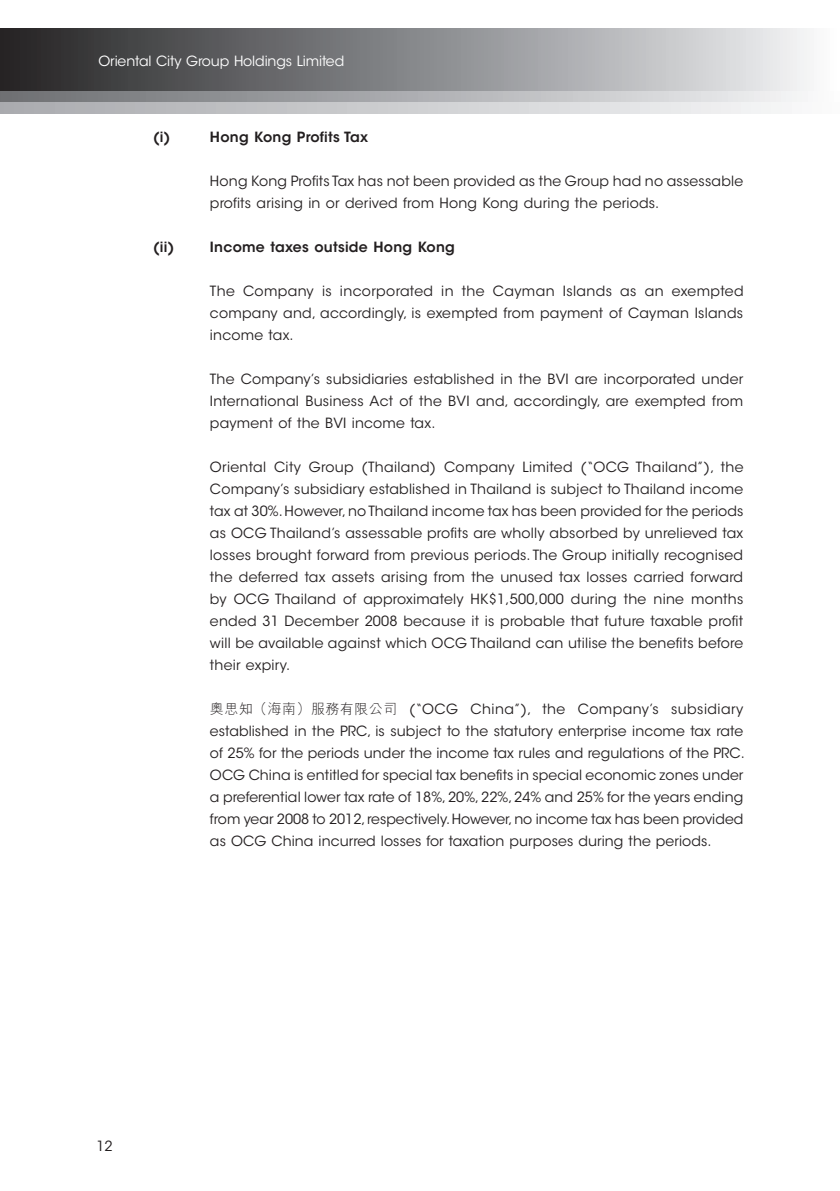
<style>
.page{position:relative;width:840px;height:1191px;background:#fff}
.page>*{position:absolute;margin:0;border:0;box-sizing:border-box;transform-origin:0 0}
.t1{font:14px/22px "ITC Avant Garde Std";letter-spacing:.015em;color:#231f20;text-align:justify}
.t2{font:600 14px "ITC Avant Garde Std";letter-spacing:.02em;color:#231f20}
.t3{font:14px "ITC Avant Garde Std";letter-spacing:-.01em;color:#fff}
.s1{font-family:"M Hei HK";font-weight:300}
</style>
<div class="page">
<div style="left:0;top:28px;width:839px;height:64px;background:linear-gradient(to right,#222124,#f5f7f9)"></div>
<svg style="left:0;top:92px;width:802px;height:10px;background:#acaeb0"></svg>
<svg style="left:0;top:102px;width:782px;height:11px;background:#cdced0"></svg>
<p class="t3" style="left:98px;top:53px;width:247px">Oriental City Group Holdings Limited</p>
<p class="t2" style="left:153px;top:128px;width:19px">(i)</p>
<p class="t2" style="left:210px;top:128px;width:160px">Hong Kong Profits Tax</p>
<p class="t1" style="left:210px;top:170px;width:534px">Hong Kong Profits Tax has not been provided as the Group had no assessable profits arising in or derived from Hong Kong during the periods.</p>
<p class="t2" style="left:153px;top:238px;width:22px">(ii)</p>
<p class="t2" style="left:210px;top:238px;width:246px">Income taxes outside Hong Kong</p>
<p class="t1" style="left:210px;top:280px;width:535px">The Company is incorporated in the Cayman Islands as an exempted company and, accordingly, is exempted from payment of Cayman Islands income tax.</p>
<p class="t1" style="left:210px;top:368px;width:534px">The Company’s subsidiaries established in the BVI are incorporated under International Business Act of the BVI and, accordingly, are exempted from payment of the BVI income tax.</p>
<p class="t1" style="left:210px;top:456px;width:535px">Oriental City Group (Thailand) Company Limited (“OCG Thailand”), the Company’s subsidiary established in Thailand is subject to Thailand income tax at 30%. However, no Thailand income tax has been provided for the periods as OCG Thailand’s assessable profits are wholly absorbed by unrelieved tax losses brought forward from previous periods. The Group initially recognised the deferred tax assets arising from the unused tax losses carried forward by OCG Thailand of approximately HK$1 ,500,000 during the nine months ended 31 December 2008 because it is probable that future taxable profit will be available against which OCG Thailand can utilise the benefits before their expiry.</p>
<p class="t1" style="left:210px;top:698px;width:536px"><span class="s1">奧思知（海南）服務有限公司</span> (“OCG China”), the Company’s subsidiary established in the PRC, is subject to the statutory enterprise income tax rate of 25% for the periods under the income tax rules and regulations of the PRC.<br>OCG China is entitled for special tax benefits in special economic zones under a preferential lower tax rate of 1 8%, 20%, 22%, 24% and 25% for the years ending from year 2008 to 201 2, respectively. However, no income tax has been provided as OCG China incurred losses for taxation purposes during the periods.</p>
<p class="t1" style="left:96px;top:1135px;width:18px">1 2</p>
</div>
